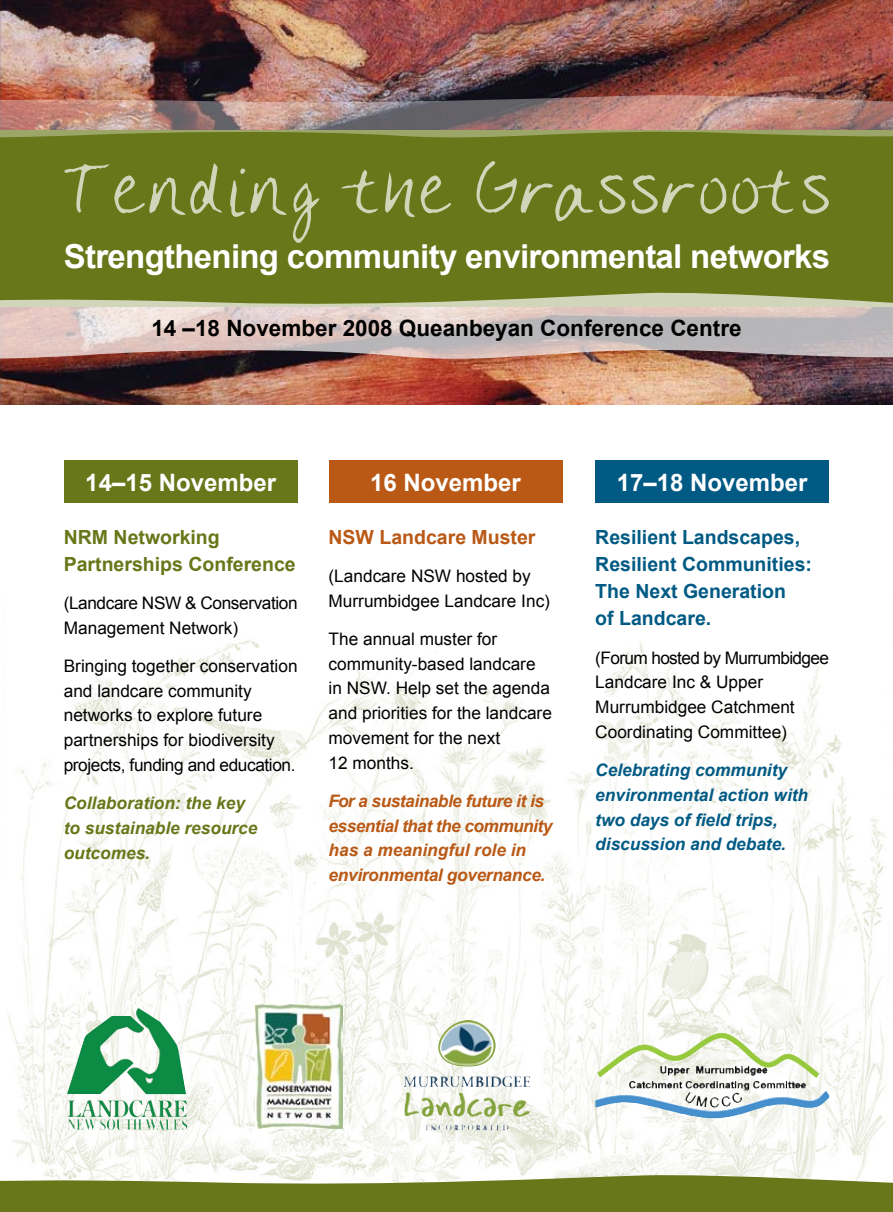
<style>
.page{position:relative;width:893px;height:1212px;background:#fff}
.page>*{position:absolute;margin:0;border:0;box-sizing:border-box;transform-origin:0 0}
.t1{font:66.45px "Karen Sue";color:#d1d6ba}
.t2{font:700 33px "Arial";letter-spacing:-.02em;color:#fff}
.t3{font:700 24px "Arial";color:#fff}
.t4{font:700 22.5px "Arial";color:#000}
.t5{font:700 19.5px/27px "Arial";color:#005a84}
.t6{font:700 19.5px/27px "Arial";color:#677719}
.t7{font:700 19.5px "Arial";color:#b95915}
.t8{font:17.25px/24.8px "Arial";color:#000}
.t9{font:italic 700 17.25px/24.8px "Arial";letter-spacing:-.025em;color:#b95915}
.t10{font:italic 700 17.25px/24.8px "Arial";color:#005a84}
.t11{font:italic 700 17.25px/24.8px "Arial";color:#677719}
.t12{font:17.25px/24.8px "Arial";letter-spacing:-.025em;color:#000}
</style>
<div class="page">
<img style="left:7px;top:640px;width:879px;height:533px">
<img style="left:0;top:0;width:893px;height:404px">
<div style="left:0;top:130px;width:893px;height:177px;background:#677719"></div>
<div style="left:64px;top:461px;width:234px;height:42px;background:#677719"></div>
<div style="left:329px;top:461px;width:233px;height:42px;background:#b95915"></div>
<div style="left:595px;top:461px;width:234px;height:42px;background:#005a84"></div>
<img style="left:255px;top:1005px;width:88px;height:123px">
<img style="left:597px;top:1032px;width:124px;height:45px">
<img style="left:136px;top:1008px;width:23px;height:65px">
<img style="left:438px;top:1020px;width:74px;height:67px">
<svg style="left:0;top:292px;width:893px;height:69px;background:#bcaf9f"></svg>
<svg style="left:0;top:1173px;width:893px;height:39px;background:#828f42"></svg>
<img style="left:0;top:94px;width:893px;height:44px">
<h1 class="t1" style="left:61px;top:156px;width:767px">Tending the Grassroots</h1>
<h2 class="t2" style="left:64px;top:238px;width:768px">Strengthening community environmental networks</h2>
<h3 class="t4" style="left:151px;top:316px;width:592px">14 –18 November 2008 Queanbeyan Conference Centre</h3>
<h3 class="t3" style="left:85px;top:469px;width:192px">14–15 November</h3>
<p class="t6" style="left:64px;top:523px;width:233px">NRM Networking<br>Partnerships Conference</p>
<p class="t12" style="left:64px;top:590px;width:235px">(Landcare NSW &amp; Conservation<br>Management Network)</p>
<p class="t8" style="left:64px;top:653px;width:235px">Bringing together conservation and landcare community networks to explore future partnerships for biodiversity projects, funding and education.</p>
<p class="t11" style="left:64px;top:791px;width:195px">Collaboration: the key to sustainable resource outcomes.</p>
<h3 class="t3" style="left:370px;top:469px;width:152px">16 November</h3>
<p class="t7" style="left:329px;top:526px;width:208px">NSW Landcare Muster</p>
<p class="t8" style="left:329px;top:563px;width:223px">(Landcare NSW hosted by<br>Murrumbidgee Landcare Inc)</p>
<p class="t8" style="left:329px;top:626px;width:225px">The annual muster for community-based landcare in NSW. Help set the agenda and priorities for the landcare movement for the next<br>12 months.</p>
<p class="t9" style="left:329px;top:788px;width:225px">For a sustainable future it is essential that the community has a meaningful role in environmental governance.</p>
<h3 class="t3" style="left:617px;top:469px;width:192px">17–18 November</h3>
<p class="t5" style="left:595px;top:523px;width:218px">Resilient Landscapes,<br>Resilient Communities:<br>The Next Generation<br>of Landcare.</p>
<p class="t8" style="left:595px;top:645px;width:235px">(Forum hosted by Murrumbidgee<br>Landcare Inc &amp; Upper<br>Murrumbidgee Catchment<br>Coordinating Committee)</p>
<p class="t10" style="left:595px;top:758px;width:214px">Celebrating community environmental action with two days of field trips, discussion and debate.</p>
</div>
